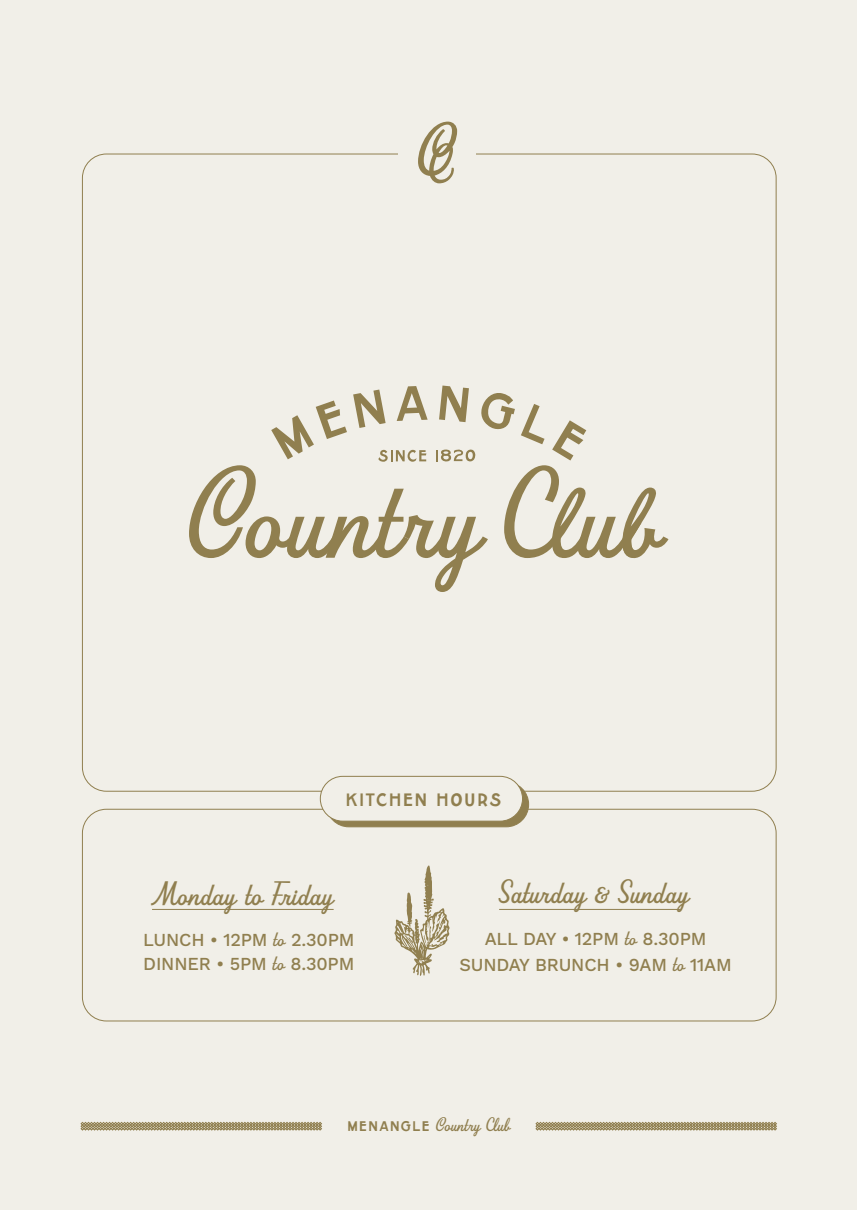
<style>
.page{position:relative;width:857px;height:1210px;background:#fff}
.page>*{position:absolute;margin:0;border:0;box-sizing:border-box;transform-origin:0 0}
.t1{font:700 24px "Beverly Drive Right";color:#907f4f}
.t2{font:18px/24px "Work Sans";letter-spacing:-.01em;color:#907f4f}
.t3{font:300 18px "KC Gangster Sans";letter-spacing:.1em;color:#907f4f}
.t4{font:700 14px "Beverly Drive Right";color:#907f4f}
.s1{font-family:"Beverly Drive Right";font-weight:700;font-size:16px}
.s2{font-family:"KC Gangster Sans";font-weight:300}
</style>
<div class="page">
<div style="left:0;top:0;width:856px;height:1209px;background:#f1efe8"></div>
<svg style="left:418px;top:122px;width:39px;height:61px"></svg>
<svg style="left:189px;top:385px;width:479px;height:207px"></svg>
<div style="left:326px;top:782px;width:202px;height:44px;background:#907f4f;border-radius:22px"></div>
<div style="left:326px;top:781px;width:203px;height:46px;border:1px solid #907f4f;border-radius:22px"></div>
<div style="left:320px;top:776px;width:202px;height:45px;background:#f1efe8;border-radius:22px"></div>
<div style="left:320px;top:775px;width:203px;height:46px;border:1px solid #907f4f;border-radius:22px"></div>
<svg style="left:81px;top:1121px;width:241px;height:9px;background:#aca07c"></svg>
<svg style="left:535px;top:1121px;width:241px;height:9px;background:#aca07c"></svg>
<hr style="left:152px;top:908px;width:181px;height:1px;background:#907f4f">
<hr style="left:499px;top:908px;width:181px;height:1px;background:#907f4f">
<svg style="left:394px;top:865px;width:55px;height:110px"></svg>
<p class="t3" style="left:346px;top:790px;width:157px">KITCHEN HOURS</p>
<p class="t1" style="left:154px;top:882px;width:181px">Monday to Friday</p>
<p class="t1" style="left:498px;top:881px;width:192px">Saturday &amp; Sunday</p>
<p class="t2" style="left:143px;top:926px;width:213px">LUNCH • 12PM <span class="s1">to</span> 2.30PM<br>DINNER • 5PM <span class="s1">to</span> 8.30PM</p>
<p class="t2" style="left:484px;top:925px;width:223px">ALL DAY • 12PM <span class="s1">to</span> 8.30PM</p>
<p class="t2" style="left:459px;top:951px;width:274px">SUNDAY BRUNCH • 9AM <span class="s1">to</span> 11AM</p>
<p class="t4" style="left:347px;top:1117px;width:165px"><span class="s2">MENANGLE</span> Country Club</p>
</div>
